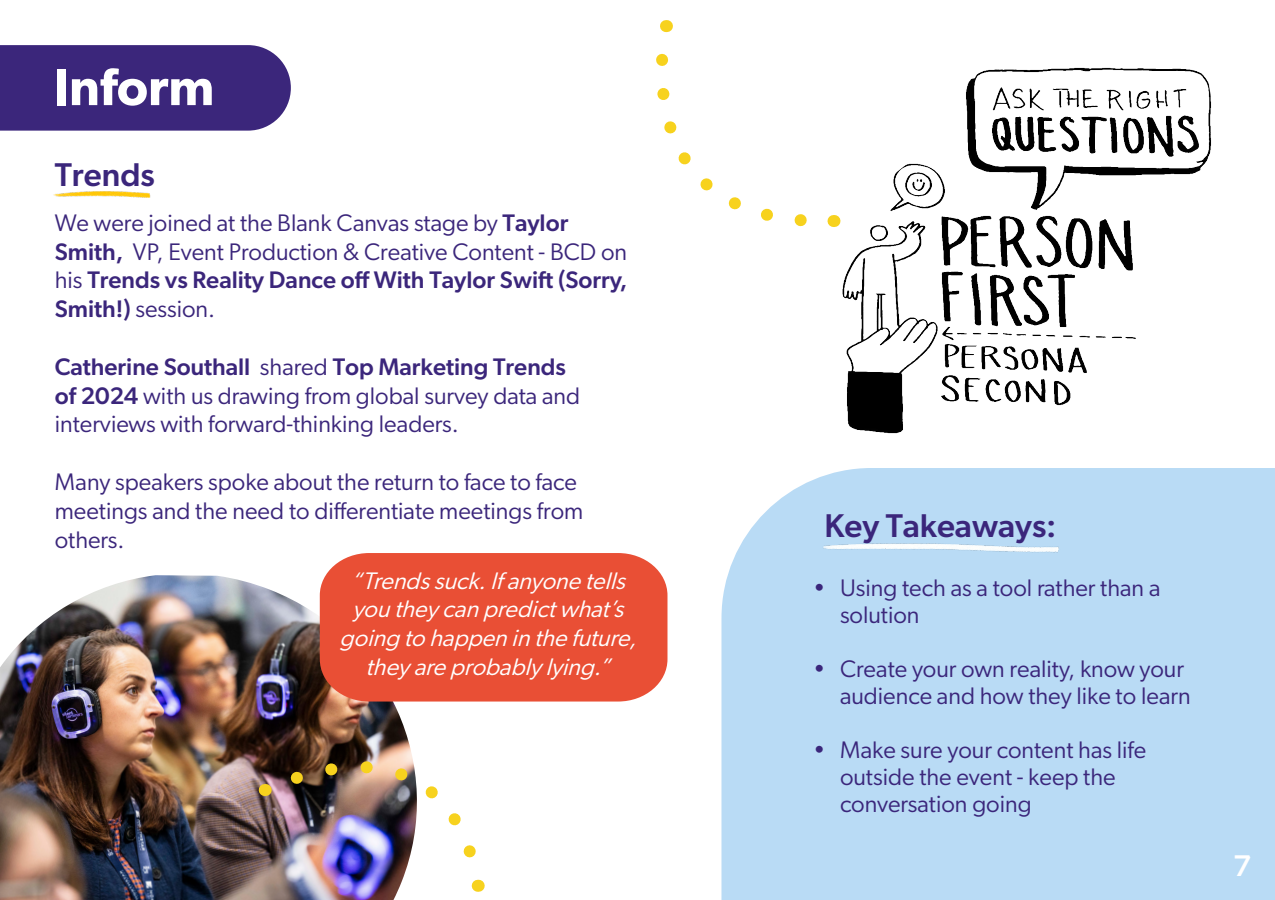
<style>
.page{position:relative;width:1275px;height:900px;background:#fff}
.page>*{position:absolute;margin:0;border:0;box-sizing:border-box;transform-origin:0 0}
.t1{font:600 52.5px "Gibson";color:#fff}
.t2{font:500 33px "Gibson";color:#3b267b}
.t3{font:500 30px "Gibson";color:#fff}
.t4{font:24px/28.8px "Gibson";color:#3b267b}
.t5{font:italic 24px/28.8px "Gibson";color:#fff;text-align:center}
.s1{font-weight:500}
</style>
<div class="page">
<div style="left:722px;top:468px;width:553px;height:432px;background:#b9dbf5"></div>
<div style="left:0;top:45px;width:291px;height:86px;background:#3b267b"></div>
<img style="left:0;top:575px;width:407px;height:325px">
<div style="left:320px;top:553px;width:347px;height:149px;background:#e94f35"></div>
<img style="left:782px;top:533px;width:319px;height:23px">
<img style="left:835px;top:67px;width:376px;height:367px">
<img style="left:53px;top:191px;width:98px;height:7px">
<svg style="left:666px;top:20px;width:1px;height:12px"></svg>
<svg style="left:656px;top:53px;width:179px;height:174px"></svg>
<svg style="left:478px;top:880px;width:1px;height:12px"></svg>
<img style="left:265px;top:735px;width:211px;height:132px">
<h1 class="t1" style="left:54px;top:56px;width:162px">Inform</h1>
<h2 class="t2" style="left:55px;top:155px;width:102px">Trends</h2>
<p class="t4" style="left:55px;top:208px;width:574px">We were joined at the Blank Canvas stage by <span class="s1">Taylor Smith,</span> VP, Event Production &amp; Creative Content - BCD on his <span class="s1">Trends vs Reality Dance off With Taylor Swift (Sorry, Smith!)</span> session.</p>
<p class="t4" style="left:55px;top:352px;width:527px"><span class="s1">Catherine Southall</span> shared <span class="s1">Top Marketing Trends of 2024</span> with us drawing from global survey data and interviews with forward-thinking leaders.</p>
<p class="t4" style="left:55px;top:467px;width:530px">Many speakers spoke about the return to face to face meetings and the need to differentiate meetings from others.</p>
<p class="t5" style="left:340px;top:566px;width:306px">“Trendssuck.Ifanyonetells youtheycanpredictwhat’s goingtohappeninthefuture, theyareprobablylying.”</p>
<h2 class="t2" style="left:825px;top:506px;width:234px">Key Takeaways:</h2>
<p class="t4" style="left:840px;top:574px;width:322px;line-height:27px;text-indent:-27px">• Using tech as a tool rather than a solution</p>
<p class="t4" style="left:813px;top:655px;width:379px;line-height:27px;text-align:right">• Create your own reality, know your audience and how they like to learn</p>
<p class="t4" style="left:840px;top:736px;width:308px;line-height:27px;text-indent:-27px">• Make sure your content has life outside the event - keep the conversation going</p>
<p class="t3" style="left:1233px;top:848px;width:20px">7</p>
</div>
